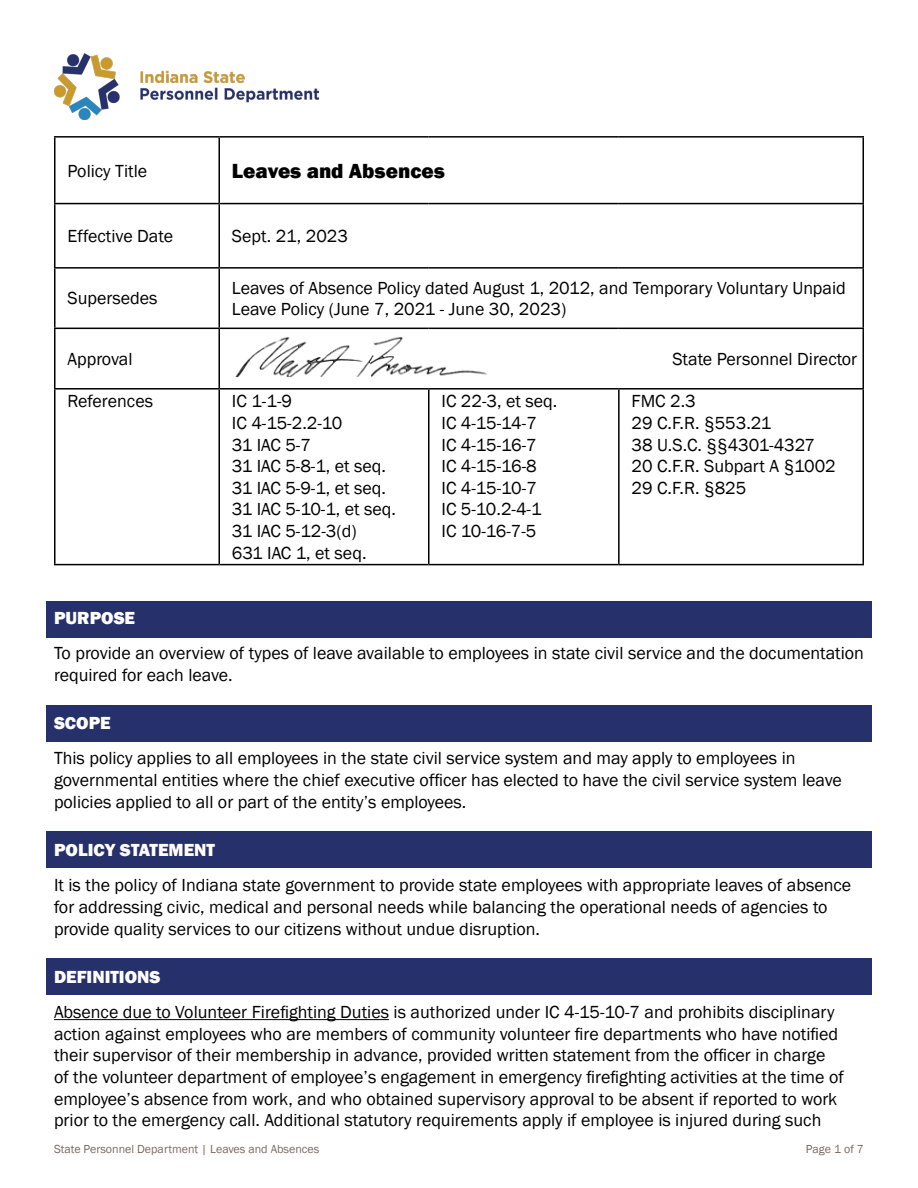
<style>
.page{position:relative;width:918px;height:1188px;background:#fff}
.page>*{position:absolute;margin:0;border:0;box-sizing:border-box;transform-origin:0 0}
.t1{font:800 21px "Franklin Gothic";color:#000}
.t2{font:18px/21.6px "Franklin Gothic";color:#000}
.t3{font:800 18px "Franklin Gothic";color:#fff}
.t4{font:12px "Franklin Gothic";color:#776b62}
</style>
<div class="page">
<div style="left:46px;top:958px;width:826px;height:37px;background:#26306a"></div>
<div style="left:46px;top:831px;width:826px;height:37px;background:#26306a"></div>
<div style="left:46px;top:705px;width:826px;height:37px;background:#26306a"></div>
<hr style="left:54px;top:136px;width:165px;height:2px;background:#000">
<hr style="left:54px;top:138px;width:2px;height:65px;background:#000">
<hr style="left:219px;top:136px;width:210px;height:2px;background:#000">
<hr style="left:218px;top:138px;width:2px;height:65px;background:#000">
<hr style="left:429px;top:136px;width:190px;height:2px;background:#000">
<hr style="left:619px;top:136px;width:245px;height:2px;background:#000">
<hr style="left:862px;top:138px;width:2px;height:65px;background:#000">
<hr style="left:54px;top:203px;width:165px;height:1px;background:#000">
<hr style="left:54px;top:204px;width:2px;height:63px;background:#000">
<hr style="left:219px;top:203px;width:210px;height:1px;background:#000">
<hr style="left:218px;top:204px;width:2px;height:63px;background:#000">
<hr style="left:429px;top:203px;width:190px;height:1px;background:#000">
<hr style="left:619px;top:203px;width:245px;height:1px;background:#000">
<hr style="left:862px;top:204px;width:2px;height:63px;background:#000">
<hr style="left:54px;top:267px;width:165px;height:2px;background:#000">
<hr style="left:54px;top:269px;width:2px;height:59px;background:#000">
<hr style="left:219px;top:267px;width:210px;height:2px;background:#000">
<hr style="left:218px;top:269px;width:2px;height:59px;background:#000">
<hr style="left:429px;top:267px;width:190px;height:2px;background:#000">
<hr style="left:619px;top:267px;width:245px;height:2px;background:#000">
<hr style="left:862px;top:269px;width:2px;height:59px;background:#000">
<hr style="left:54px;top:328px;width:165px;height:1px;background:#000">
<hr style="left:54px;top:329px;width:2px;height:59px;background:#000">
<hr style="left:219px;top:328px;width:210px;height:1px;background:#000">
<hr style="left:218px;top:329px;width:2px;height:59px;background:#000">
<hr style="left:429px;top:328px;width:190px;height:1px;background:#000">
<hr style="left:619px;top:328px;width:245px;height:1px;background:#000">
<hr style="left:862px;top:329px;width:2px;height:59px;background:#000">
<hr style="left:54px;top:388px;width:165px;height:2px;background:#000">
<hr style="left:54px;top:390px;width:2px;height:174px;background:#000">
<hr style="left:219px;top:388px;width:210px;height:2px;background:#000">
<hr style="left:218px;top:390px;width:2px;height:174px;background:#000">
<hr style="left:429px;top:388px;width:190px;height:2px;background:#000">
<hr style="left:428px;top:390px;width:2px;height:174px;background:#000">
<hr style="left:619px;top:388px;width:245px;height:2px;background:#000">
<hr style="left:618px;top:390px;width:2px;height:174px;background:#000">
<hr style="left:862px;top:390px;width:2px;height:174px;background:#000">
<hr style="left:54px;top:564px;width:165px;height:1px;background:#000">
<hr style="left:219px;top:564px;width:210px;height:1px;background:#000">
<hr style="left:429px;top:564px;width:190px;height:1px;background:#000">
<hr style="left:619px;top:564px;width:245px;height:1px;background:#000">
<img style="left:54px;top:54px;width:265px;height:65px">
<div style="left:46px;top:601px;width:826px;height:36px;background:#26306a"></div>
<hr style="left:54px;top:1019px;width:335px;height:1px;background:#000">
<img style="left:235px;top:337px;width:252px;height:41px">
<p class="t2" style="left:68px;top:160px;width:81px">Policy Title</p>
<p class="t1" style="left:232px;top:157px;width:214px">Leaves and Absences</p>
<p class="t2" style="left:68px;top:226px;width:107px">Effective Date</p>
<p class="t2" style="left:232px;top:226px;width:118px">Sept. 21, 2023</p>
<p class="t2" style="left:68px;top:288px;width:92px">Supersedes</p>
<p class="t2" style="left:232px;top:277px;width:615px">Leaves of Absence Policy dated August 1, 2012, and Temporary Voluntary Unpaid<br>Leave Policy (June 7, 2021 - June 30, 2023)</p>
<p class="t2" style="left:68px;top:348px;width:67px">Approval</p>
<p class="t2" style="left:672px;top:348px;width:186px">State Personnel Director</p>
<p class="t2" style="left:68px;top:391px;width:87px">References</p>
<p class="t2" style="left:232px;top:391px;width:166px">IC 1-1-9<br>IC 4-15-2.2-10<br>31 IAC 5-7<br>31 IAC 5-8-1, et seq.<br>31 IAC 5-9-1, et seq.<br>31 IAC 5-10-1, et seq.<br>31 IAC 5-12-3(d)<br>631 IAC 1, et seq.</p>
<p class="t2" style="left:442px;top:391px;width:117px">IC 22-3, et seq.<br>IC 4-15-14-7<br>IC 4-15-16-7<br>IC 4-15-16-8<br>IC 4-15-10-7<br>IC 5-10.2-4-1<br>IC 10-16-7-5</p>
<p class="t2" style="left:632px;top:391px;width:206px">FMC 2.3<br>29 C.F.R. §553.21<br>38 U.S.C. §§4301-4327<br>20 C.F.R. Subpart A §1002<br>29 C.F.R. §825</p>
<p class="t3" style="left:54px;top:606px;width:83px">PURPOSE</p>
<p class="t2" style="left:54px;top:643px;width:812px">To provide an overview of types of leave available to employees in state civil service and the documentation required for each leave.</p>
<p class="t3" style="left:54px;top:712px;width:58px">SCOPE</p>
<p class="t2" style="left:54px;top:748px;width:789px">This policy applies to all employees in the state civil service system and may apply to employees in governmental entities where the chief executive officer has elected to have the civil service system leave policies applied to all or part of the entity’s employees.</p>
<p class="t3" style="left:54px;top:839px;width:163px">POLICY STATEMENT</p>
<p class="t2" style="left:54px;top:875px;width:799px">It is the policy of Indiana state government to provide state employees with appropriate leaves of absence for addressing civic, medical and personal needs while balancing the operational needs of agencies to provide quality services to our citizens without undue disruption.</p>
<p class="t3" style="left:54px;top:965px;width:108px">DEFINITIONS</p>
<p class="t2" style="left:54px;top:1002px;width:791px">Absence due to Volunteer Firefighting Duties is authorized under IC 4-15-10-7 and prohibits disciplinary action against employees who are members of community volunteer fire departments who have notified their supervisor of their membership in advance, provided written statement from the officer in charge of the volunteer department of employee’s engagement in emergency firefighting activities at the time of employee’s absence from work, and who obtained supervisory approval to be absent if reported to work prior to the emergency call. Additional statutory requirements apply if employee is injured during such</p>
<p class="t4" style="left:54px;top:1142px;width:267px">State Personnel Department | Leaves and Absences</p>
<p class="t4" style="left:806px;top:1142px;width:60px">Page 1 of 7</p>
</div>
